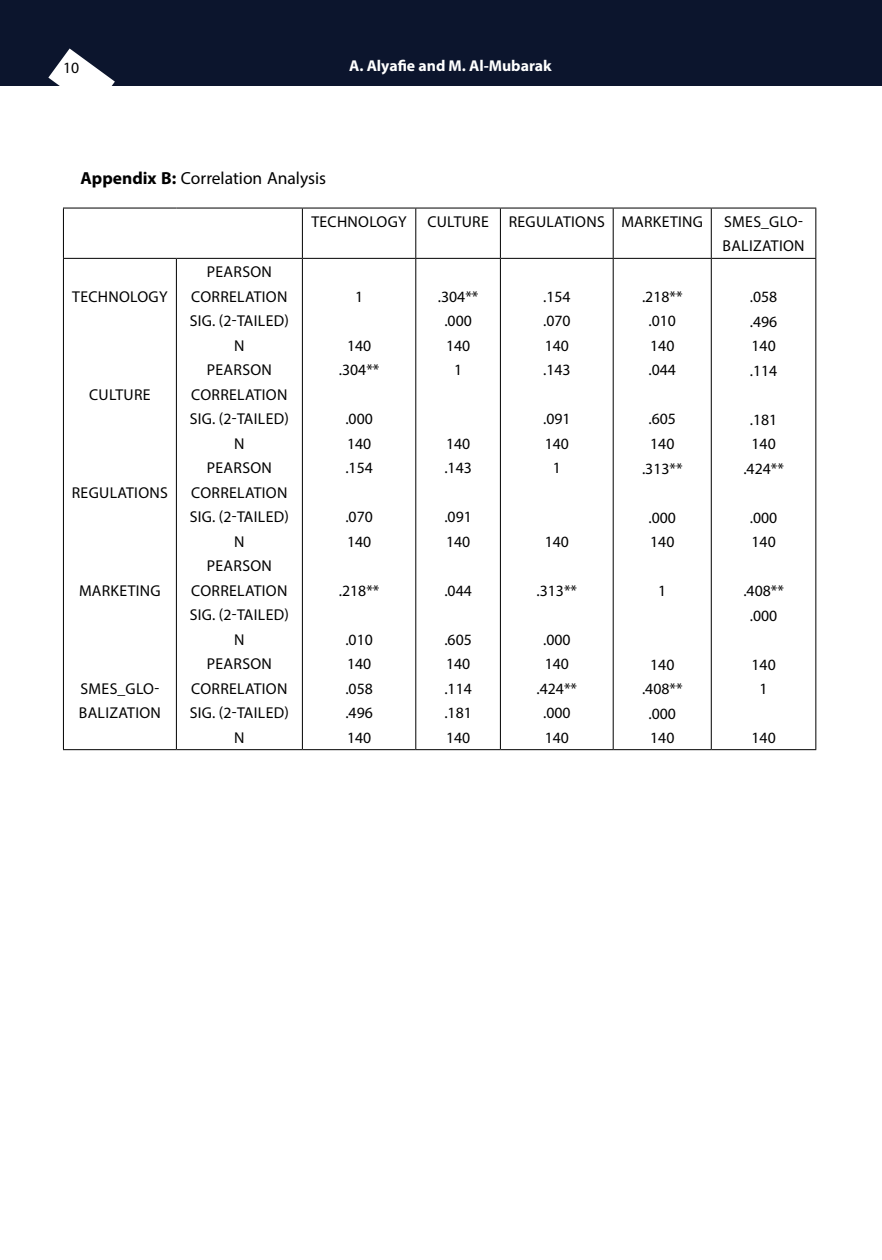
<style>
.page{position:relative;width:882px;height:1260px;background:#fff}
.page>*{position:absolute;margin:0;border:0;box-sizing:border-box;transform-origin:0 0}
.t1{font:17.5px "Myriad Pro";color:#000}
.t2{font:15.75px/24.5px "Myriad Pro";letter-spacing:.02em;color:#000}
.t3{font:15.75px/24.5px "Myriad Pro";color:#000;text-align:center}
.t4{font:700 15.75px "Myriad Pro";color:#fff}
.s1{font-weight:700}
</style>
<div class="page">
<div style="left:0;top:0;width:882px;height:85px;background:#0c152d"></div>
<svg style="left:48px;top:49px;width:67px;height:37px"></svg>
<hr style="left:63px;top:208px;width:113px;height:1px;background:#000">
<hr style="left:63px;top:208px;width:1px;height:50px;background:#000">
<hr style="left:176px;top:208px;width:126px;height:1px;background:#000">
<hr style="left:302px;top:208px;width:114px;height:1px;background:#000">
<hr style="left:302px;top:208px;width:1px;height:50px;background:#000">
<hr style="left:416px;top:208px;width:84px;height:1px;background:#000">
<hr style="left:415px;top:208px;width:1px;height:50px;background:#000">
<hr style="left:500px;top:208px;width:113px;height:1px;background:#000">
<hr style="left:500px;top:208px;width:1px;height:50px;background:#000">
<hr style="left:613px;top:208px;width:98px;height:1px;background:#000">
<hr style="left:613px;top:208px;width:1px;height:50px;background:#000">
<hr style="left:711px;top:208px;width:105px;height:1px;background:#000">
<hr style="left:711px;top:208px;width:1px;height:50px;background:#000">
<hr style="left:815px;top:208px;width:1px;height:50px;background:#000">
<hr style="left:63px;top:258px;width:113px;height:1px;background:#000">
<hr style="left:63px;top:259px;width:1px;height:490px;background:#000">
<hr style="left:176px;top:258px;width:126px;height:1px;background:#000">
<hr style="left:176px;top:259px;width:1px;height:490px;background:#000">
<hr style="left:302px;top:258px;width:114px;height:1px;background:#000">
<hr style="left:302px;top:259px;width:1px;height:490px;background:#000">
<hr style="left:416px;top:258px;width:84px;height:1px;background:#000">
<hr style="left:415px;top:259px;width:1px;height:490px;background:#000">
<hr style="left:500px;top:258px;width:113px;height:1px;background:#000">
<hr style="left:500px;top:259px;width:1px;height:490px;background:#000">
<hr style="left:613px;top:258px;width:98px;height:1px;background:#000">
<hr style="left:613px;top:259px;width:1px;height:490px;background:#000">
<hr style="left:711px;top:258px;width:105px;height:1px;background:#000">
<hr style="left:711px;top:259px;width:1px;height:490px;background:#000">
<hr style="left:815px;top:259px;width:1px;height:490px;background:#000">
<hr style="left:63px;top:749px;width:113px;height:1px;background:#000">
<hr style="left:176px;top:749px;width:126px;height:1px;background:#000">
<hr style="left:302px;top:749px;width:114px;height:1px;background:#000">
<hr style="left:416px;top:749px;width:84px;height:1px;background:#000">
<hr style="left:500px;top:749px;width:113px;height:1px;background:#000">
<hr style="left:613px;top:749px;width:98px;height:1px;background:#000">
<hr style="left:711px;top:749px;width:105px;height:1px;background:#000">
<p class="t2" style="left:63px;top:55px;width:18px">10</p>
<p class="t4" style="left:349px;top:56px;width:204px">A. Alyafie and M. Al-Mubarak</p>
<p class="t1" style="left:80px;top:168px;width:247px"><span class="s1">Appendix B:</span> Correlation Analysis</p>
<p class="t2" style="left:72px;top:284px;width:97px">TECHNOLOGY</p>
<p class="t2" style="left:89px;top:382px;width:63px">CULTURE</p>
<p class="t2" style="left:72px;top:480px;width:98px">REGULATIONS</p>
<p class="t2" style="left:79px;top:578px;width:83px">MARKETING</p>
<p class="t2" style="left:79px;top:676px;width:84px">SMES_GLO-<br>BALIZATION</p>
<p class="t2" style="left:190px;top:259px;width:101px;text-align:center">PEARSON<br>CORRELATION<br>SIG. (2-TAILED)<br>N<br>PEARSON<br>CORRELATION<br>SIG. (2-TAILED)<br>N<br>PEARSON<br>CORRELATION<br>SIG. (2-TAILED)<br>N<br>PEARSON<br>CORRELATION<br>SIG. (2-TAILED)<br>N<br>PEARSON<br>CORRELATION<br>SIG. (2-TAILED)<br>N</p>
<p class="t2" style="left:311px;top:209px;width:97px">TECHNOLOGY</p>
<p class="t2" style="left:427px;top:209px;width:63px">CULTURE</p>
<p class="t2" style="left:509px;top:209px;width:196px">REGULATIONS MARKETING</p>
<p class="t2" style="left:722px;top:209px;width:84px">SMES_GLO-<br>BALIZATION</p>
<p class="t2" style="left:355px;top:284px;width:10px">1</p>
<p class="t2" style="left:339px;top:333px;width:42px;text-align:center">140 .304**</p>
<p class="t2" style="left:345px;top:407px;width:29px;text-align:justify">.000<br>140 .154</p>
<p class="t2" style="left:345px;top:505px;width:29px">.070<br>140</p>
<p class="t2" style="left:339px;top:578px;width:42px">.218**</p>
<p class="t2" style="left:345px;top:627px;width:29px;text-align:justify">.010<br>140 .058 .496<br>140</p>
<p class="t3" style="left:438px;top:284px;width:42px">.304** .000<br>140<br>1</p>
<p class="t2" style="left:444px;top:431px;width:29px">140 .143</p>
<p class="t2" style="left:444px;top:505px;width:29px">.091<br>140</p>
<p class="t2" style="left:444px;top:578px;width:29px">.044</p>
<p class="t2" style="left:444px;top:627px;width:29px;text-align:justify">.605<br>140 .114 .181<br>140</p>
<p class="t2" style="left:543px;top:284px;width:29px;text-align:justify">.154 .070<br>140 .143</p>
<p class="t2" style="left:543px;top:407px;width:29px;text-align:center">.091<br>140<br>1</p>
<p class="t2" style="left:545px;top:529px;width:26px">140</p>
<p class="t2" style="left:537px;top:578px;width:42px">.313**</p>
<p class="t3" style="left:537px;top:627px;width:42px">.000<br>140 .424** .000<br>140</p>
<p class="t3" style="left:642px;top:284px;width:42px">.218** .010<br>140 .044</p>
<p class="t3" style="left:642px;top:407px;width:42px">.605<br>140 .313**</p>
<p class="t2" style="left:649px;top:505px;width:29px">.000<br>140</p>
<p class="t2" style="left:658px;top:578px;width:10px">1</p>
<p class="t3" style="left:642px;top:652px;width:42px">140 .408** .000<br>140</p>
<p class="t2" style="left:750px;top:284px;width:29px;text-align:justify">.058 .496<br>140 .114</p>
<p class="t3" style="left:743px;top:407px;width:42px">.181<br>140 .424**</p>
<p class="t2" style="left:750px;top:505px;width:29px">.000<br>140</p>
<p class="t2" style="left:743px;top:578px;width:42px;text-align:center">.408** .000</p>
<p class="t2" style="left:752px;top:652px;width:26px;text-align:center">140<br>1</p>
<p class="t2" style="left:752px;top:725px;width:26px">140</p>
</div>
